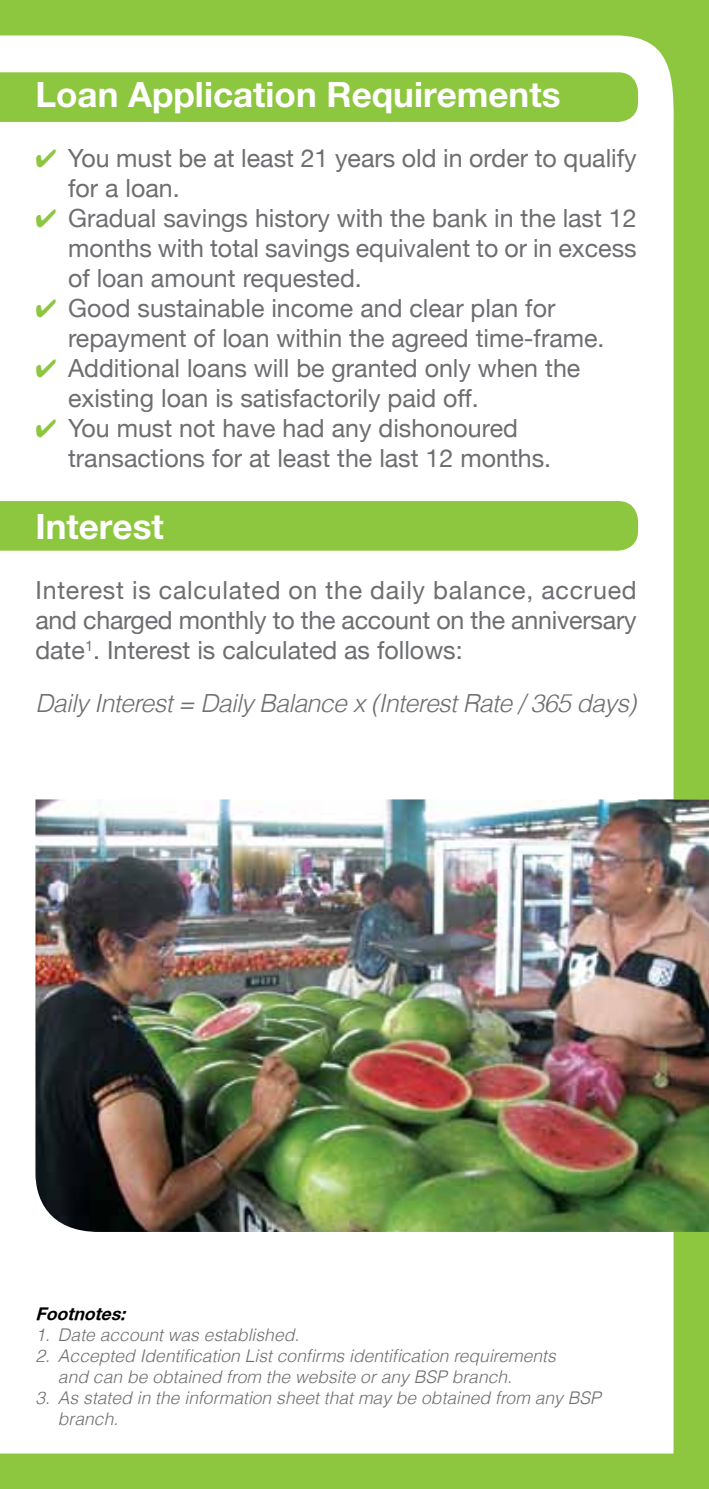
<style>
.page{position:relative;width:709px;height:1489px;background:#fff}
.page>*{position:absolute;margin:0;border:0;box-sizing:border-box;transform-origin:0 0}
.t1{font:700 35px "Helvetica Neue";color:#fff}
.t2{font:25px/30px "Helvetica Neue";color:#6d6e71}
.t3{font:italic 300 25px "Helvetica LT";letter-spacing:-.025em;color:#6d6e71}
.t4{font:italic 300 17.5px/21px "Helvetica LT";color:#6d6e71}
.t5{font:italic 700 17.5px "Helvetica Neue";color:#000}
.s1{color:#8dc63f}
</style>
<div class="page">
<div style="left:0;top:0;width:709px;height:1488px;background:#8dc63f"></div>
<div style="left:0;top:35px;width:679px;height:1418px;background:#fff"></div>
<svg style="left:0;top:501px;width:638px;height:49px"></svg>
<svg style="left:0;top:72px;width:638px;height:50px"></svg>
<img style="left:35px;top:799px;width:674px;height:432px">
<h1 class="t1" style="left:35px;top:73px;width:526px">Loan Application Requirements</h1>
<p class="t2" style="left:68px;top:143px;width:570px;text-indent:-33px"><span class="s1">✔</span> You must be at least 21 years old in order to qualify for a loan.</p>
<p class="t2" style="left:68px;top:203px;width:570px;text-align:justify;text-indent:-32px"><span class="s1">✔</span> Gradual savings history with the bank in the last 12 months with total savings equivalent to or in excess of loan amount requested.</p>
<p class="t2" style="left:68px;top:293px;width:538px;text-indent:-32px"><span class="s1">✔</span> Good sustainable income and clear plan for repayment of loan within the agreed time-frame.</p>
<p class="t2" style="left:68px;top:353px;width:514px;text-indent:-32px"><span class="s1">✔</span> Additional loans will be granted only when the existing loan is satisfactorily paid off.</p>
<p class="t2" style="left:68px;top:413px;width:485px;text-indent:-32px"><span class="s1">✔</span> You must not have had any dishonoured transactions for at least the last 12 months.</p>
<h1 class="t1" style="left:35px;top:505px;width:130px">Interest</h1>
<p class="t2" style="left:35px;top:575px;width:603px;text-align:justify">Interest is calculated on the daily balance, accrued and charged monthly to the account on the anniversary date<sup>1</sup>. Interest is calculated as follows:</p>
<p class="t3" style="left:35px;top:687px;width:602px">Daily Interest = Daily Balance x (Interest Rate / 365 days)</p>
<p class="t5" style="left:35px;top:1302px;width:97px">Footnotes:</p>
<p class="t4" style="left:35px;top:1323px;width:265px">1. Date account was established.</p>
<p class="t4" style="left:58px;top:1344px;width:499px;text-indent:-23px">2. Accepted Identification List confirms identification requirements and can be obtained from the website or any BSP branch.</p>
<p class="t4" style="left:58px;top:1386px;width:544px;text-indent:-23px">3. As stated in the information sheet that may be obtained from any BSP branch.</p>
</div>
